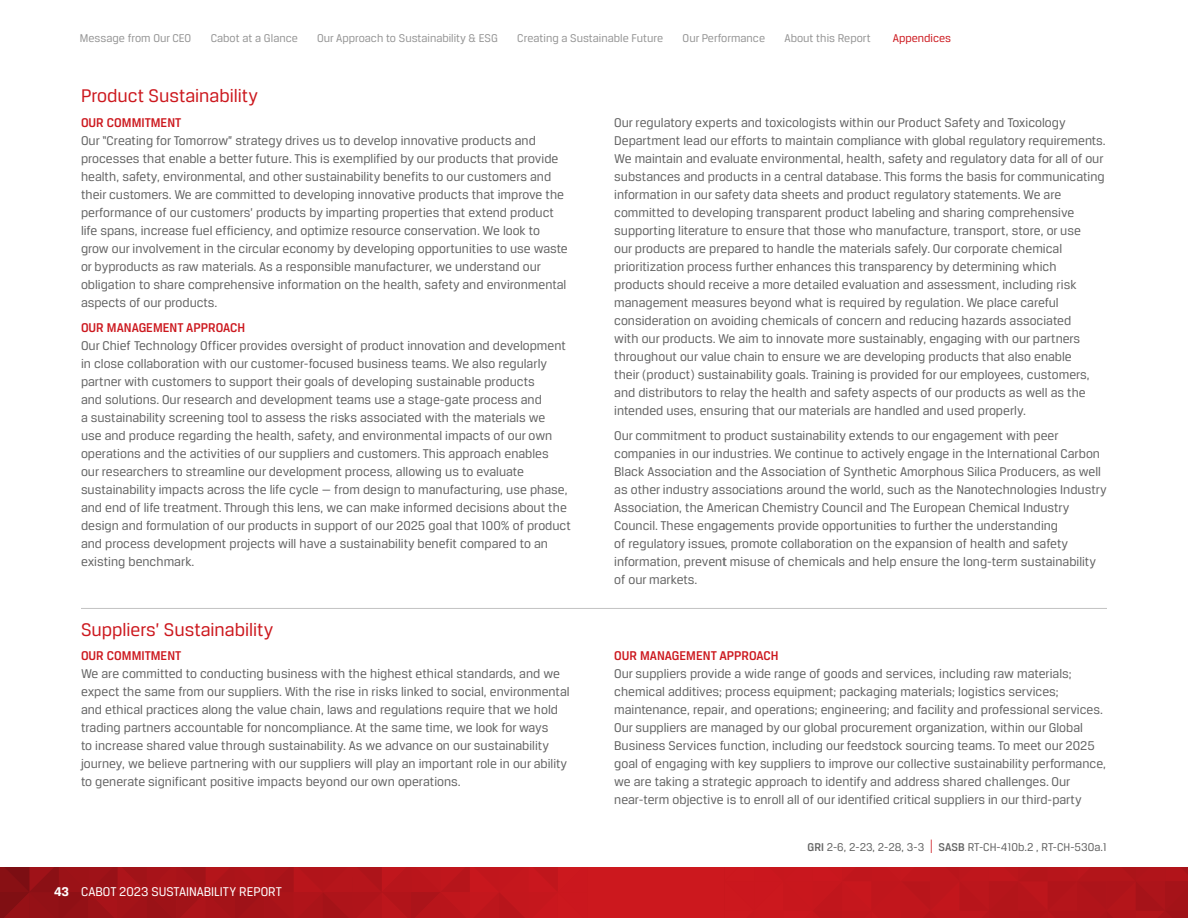
<style>
.page{position:relative;width:1188px;height:918px;background:#fff}
.page>*{position:absolute;margin:0;border:0;box-sizing:border-box;transform-origin:0 0}
.t1{font:19.5px "Breuer Text";color:#cc181e}
.t2{font:13.5px/18px "Breuer Text";color:#636363}
.t3{font:500 13.5px "Breuer Text";color:#cc181e}
.t4{font:13.5px "Breuer Text";color:#fff}
.t5{font:12px "Breuer Text";color:#959595}
.t6{font:12px "Breuer Text";color:#636363}
.t7{font:12px "Breuer Text";color:#cc181e}
.s1{font-weight:700}
.s2{font-weight:500}
.s3{font-weight:300;font-size:16.5px;color:#cc181e}
</style>
<div class="page">
<hr style="left:81px;top:608px;width:1026px;height:1px;background:#c2c2c2">
<div style="left:0;top:867px;width:1188px;height:51px;background:#cc181e"></div>
<svg style="left:0;top:867px;width:558px;height:51px"></svg>
<svg style="left:813px;top:867px;width:375px;height:51px"></svg>
<p class="t5" style="left:80px;top:31px;width:113px">Message from Our CEO</p>
<p class="t5" style="left:211px;top:31px;width:89px">Cabot at a Glance</p>
<p class="t5" style="left:317px;top:31px;width:182px">Our Approach to Sustainability &amp; ESG</p>
<p class="t5" style="left:517px;top:31px;width:148px">Creating a Sustainable Future</p>
<p class="t5" style="left:683px;top:31px;width:84px">Our Performance</p>
<p class="t5" style="left:784px;top:31px;width:88px">About this Report</p>
<p class="t7" style="left:893px;top:31px;width:60px">Appendices</p>
<h1 class="t1" style="left:81px;top:85px;width:179px">Product Sustainability</h1>
<p class="t3" style="left:81px;top:115px;width:102px">OUR COMMITMENT</p>
<p class="t2" style="left:81px;top:132px;width:488px">Our “Creating for Tomorrow” strategy drives us to develop innovative products and processes that enable a better future. This is exemplified by our products that provide health, safety, environmental, and other sustainability benefits to our customers and their customers. We are committed to developing innovative products that improve the performance of our customers’ products by imparting properties that extend product life spans, increase fuel efficiency, and optimize resource conservation. We look to grow our involvement in the circular economy by developing opportunities to use waste or byproducts as raw materials. As a responsible manufacturer, we understand our obligation to share comprehensive information on the health, safety and environmental aspects of our products.</p>
<p class="t3" style="left:81px;top:320px;width:166px">OUR MANAGEMENT APPROACH</p>
<p class="t2" style="left:81px;top:336px;width:491px">Our Chief Technology Officer provides oversight of product innovation and development in close collaboration with our customer-focused business teams. We also regularly partner with customers to support their goals of developing sustainable products<br>and solutions. Our research and development teams use a stage-gate process and<br>a sustainability screening tool to assess the risks associated with the materials we<br>use and produce regarding the health, safety, and environmental impacts of our own operations and the activities of our suppliers and customers. This approach enables<br>our researchers to streamline our development process, allowing us to evaluate sustainability impacts across the life cycle — from design to manufacturing, use phase, and end of life treatment. Through this lens, we can make informed decisions about the design and formulation of our products in support of our 2025 goal that 100% of product and process development projects will have a sustainability benefit compared to an existing benchmark.</p>
<h1 class="t1" style="left:81px;top:619px;width:194px">Suppliers’ Sustainability</h1>
<p class="t3" style="left:81px;top:648px;width:102px">OUR COMMITMENT</p>
<p class="t2" style="left:81px;top:665px;width:490px">We are committed to conducting business with the highest ethical standards, and we expect the same from our suppliers. With the rise in risks linked to social, environmental and ethical practices along the value chain, laws and regulations require that we hold trading partners accountable for noncompliance. At the same time, we look for ways<br>to increase shared value through sustainability. As we advance on our sustainability journey, we believe partnering with our suppliers will play an important role in our ability to generate significant positive impacts beyond our own operations.</p>
<p class="t4" style="left:54px;top:884px;width:229px"><span class="s1">43</span> CABOT 2023 SUSTAINABILITY REPORT</p>
<p class="t4" style="left:141px;top:884px;width:9px">2</p>
<p class="t2" style="left:614px;top:113px;width:493px">Our regulatory experts and toxicologists within our Product Safety and Toxicology Department lead our efforts to maintain compliance with global regulatory requirements.<br>We maintain and evaluate environmental, health, safety and regulatory data for all of our substances and products in a central database. This forms the basis for communicating information in our safety data sheets and product regulatory statements. We are committed to developing transparent product labeling and sharing comprehensive supporting literature to ensure that those who manufacture, transport, store, or use<br>our products are prepared to handle the materials safely. Our corporate chemical prioritization process further enhances this transparency by determining which products should receive a more detailed evaluation and assessment, including risk management measures beyond what is required by regulation. We place careful consideration on avoiding chemicals of concern and reducing hazards associated<br>with our products. We aim to innovate more sustainably, engaging with our partners throughout our value chain to ensure we are developing products that also enable<br>their (product) sustainability goals. Training is provided for our employees, customers, and distributors to relay the health and safety aspects of our products as well as the intended uses, ensuring that our materials are handled and used properly.</p>
<p class="t2" style="left:614px;top:426px;width:494px">Our commitment to product sustainability extends to our engagement with peer companies in our industries. We continue to actively engage in the International Carbon Black Association and the Association of Synthetic Amorphous Silica Producers, as well as other industry associations around the world, such as the Nanotechnologies Industry Association, the American Chemistry Council and The European Chemical Industry Council. These engagements provide opportunities to further the understanding<br>of regulatory issues, promote collaboration on the expansion of health and safety information, prevent misuse of chemicals and help ensure the long-term sustainability of our markets.</p>
<p class="t3" style="left:614px;top:648px;width:166px">OUR MANAGEMENT APPROACH</p>
<p class="t2" style="left:614px;top:665px;width:493px">Our suppliers provide a wide range of goods and services, including raw materials; chemical additives; process equipment; packaging materials; logistics services; maintenance, repair, and operations; engineering; and facility and professional services.<br>Our suppliers are managed by our global procurement organization, within our Global Business Services function, including our feedstock sourcing teams. To meet our 2025 goal of engaging with key suppliers to improve our collective sustainability performance, we are taking a strategic approach to identify and address shared challenges. Our near-term objective is to enroll all of our identified critical suppliers in our third-party</p>
<p class="t6" style="left:808px;top:840px;width:301px"><span class="s2">GRI</span> 2-6, 2-23, 2-28, 3-3 <span class="s3">|</span> <span class="s2">SASB</span> RT-CH-410b.2 , RT-CH-530a.1</p>
</div>
